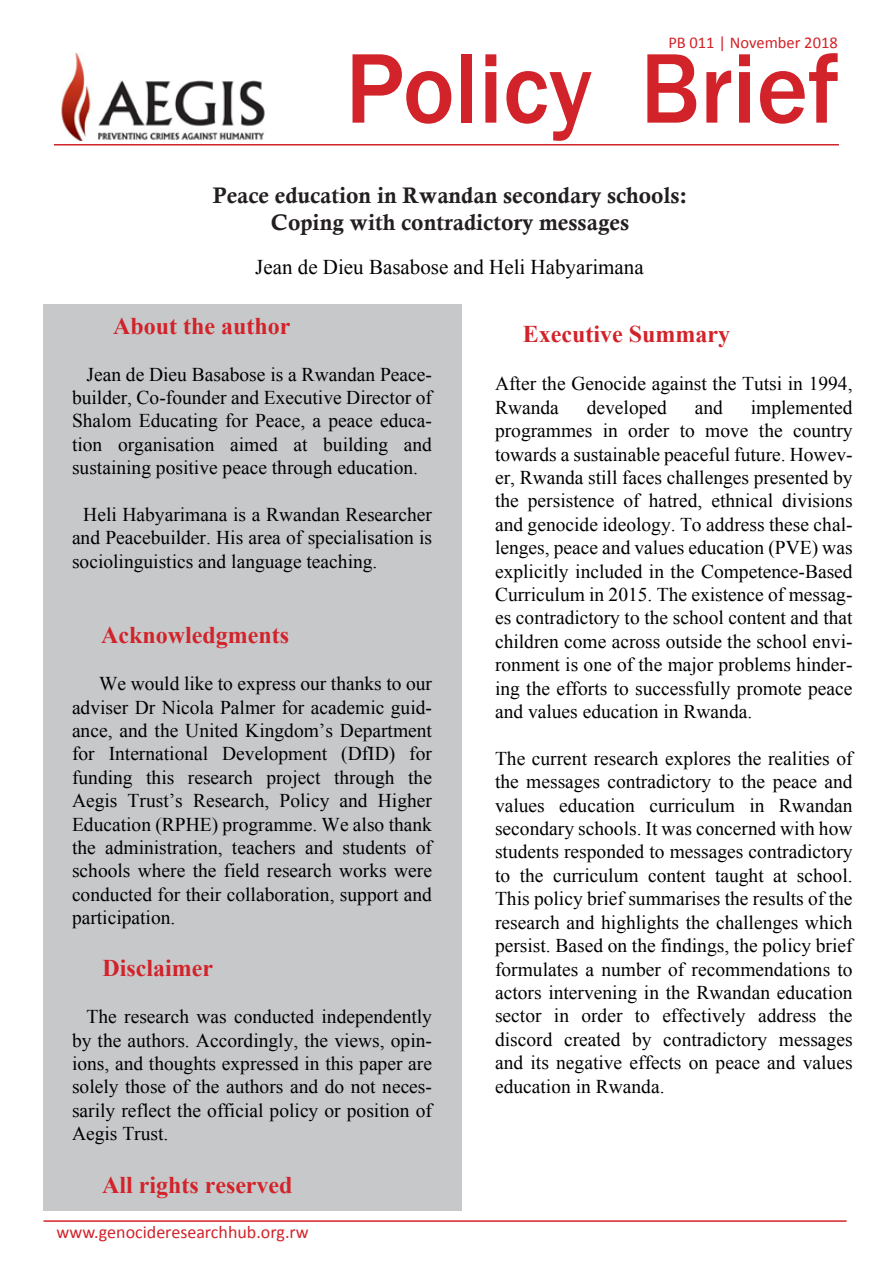
<style>
.page{position:relative;width:893px;height:1263px;background:#fff}
.page>*{position:absolute;margin:0;border:0;box-sizing:border-box;transform-origin:0 0}
.t1{font:500 102.45px "Franklin Gothic";color:#d2232a;scale:.96 1}
.t2{font:700 24px "Times New Roman";color:#d2232a}
.t3{font:22.5px/27px "Calis MT Bol";color:#231f20;text-align:center}
.t4{font:21px "Times New Roman";color:#000}
.t5{font:19.5px/23.4px "Times New Roman";color:#000;text-align:justify}
.t6{font:18px "Calibri";color:#d2232a}
.t7{font:16.5px "Calibri";color:#d2232a}
</style>
<div class="page">
<hr style="left:54px;top:144px;width:785px;height:2px;background:#d2232a">
<img style="left:61px;top:54px;width:204px;height:87px">
<hr style="left:44px;top:1220px;width:803px;height:2px;background:#d2232a">
<div style="left:44px;top:304px;width:418px;height:906px;background:#c7c8ca"></div>
<p class="t7" style="left:668px;top:32px;width:171px">PB 011 | November 2018</p>
<h1 class="t1" style="left:345px;top:25px;width:516px">Policy Brief</h1>
<p class="t3" style="left:213px;top:182px;width:476px">Peace education in Rwandan secondary schools:<br>Coping with contradictory messages</p>
<p class="t4" style="left:255px;top:252px;width:390px">Jean de Dieu Basabose and Heli Habyarimana</p>
<p class="t2" style="left:113px;top:309px;width:179px">About the author</p>
<p class="t5" style="left:72px;top:362px;width:362px;text-indent:14px">Jean de Dieu Basabose is a Rwandan Peace&shy;builder, Co-founder and Executive Director of Shalom Educating for Peace, a peace educa&shy;tion organisation aimed at building and sustaining positive peace through education.</p>
<p class="t5" style="left:72px;top:502px;width:362px;text-indent:11px">Heli Habyarimana is a Rwandan Researcher and Peacebuilder. His area of specialisation is sociolinguistics and language teaching.</p>
<p class="t2" style="left:101px;top:619px;width:189px">Acknowledgments</p>
<p class="t5" style="left:72px;top:672px;width:362px;text-indent:27px">We would like to express our thanks to our adviser Dr Nicola Palmer for academic guid&shy;ance, and the United Kingdom’s Department for International Development (DfID) for funding this research project through the Aegis Trust’s Research, Policy and Higher Education (RPHE) programme. We also thank the administration, teachers and students of schools where the field research works were conducted for their collaboration, support and participation.</p>
<p class="t2" style="left:102px;top:952px;width:112px">Disclaimer</p>
<p class="t5" style="left:72px;top:1005px;width:362px;text-indent:15px">The research was conducted independently by the authors. Accordingly, the views, opin&shy;ions, and thoughts expressed in this paper are solely those of the authors and do not neces&shy;sarily reflect the official policy or position of Aegis Trust.</p>
<p class="t2" style="left:102px;top:1168px;width:192px">All rights reserved</p>
<p class="t6" style="left:57px;top:1221px;width:254px">www.genocideresearchhub.org.rw</p>
<p class="t2" style="left:523px;top:317px;width:209px">Executive Summary</p>
<p class="t5" style="left:495px;top:372px;width:359px">After the Genocide against the Tutsi in 1994,<br>Rwanda</p>
<p class="t5" style="left:495px;top:395px;width:359px;text-indent:256px">implemented programmes in order to move the country towards a sustainable peaceful future. Howev&shy;er, Rwanda still faces challenges presented by the persistence of hatred, ethnical divisions and genocide ideology. To address these chal&shy;lenges, peace and values education (PVE) was explicitly included in the Competence-Based Curriculum in 2015. The existence of messag&shy;es contradictory to the school content and that children come across outside the school envi&shy;ronment is one of the major problems hinder&shy;ing the efforts to successfully promote peace and values education in Rwanda.</p>
<p class="t5" style="left:495px;top:746px;width:359px">The current research explores the realities of the messages contradictory to the peace and values education curriculum in Rwandan secondary schools. It was concerned with how students responded to messages contradictory to the curriculum content taught at school.<br>This policy brief summarises the results of the research and highlights the challenges which persist. Based on the findings, the policy brief formulates a number of recommendations to actors intervening in the Rwandan education sector in order to effectively address the discord created by contradictory messages and its negative effects on peace and values education in Rwanda.</p>
<p class="t5" style="left:587px;top:395px;width:82px">developed</p>
<p class="t5" style="left:695px;top:395px;width:30px">and</p>
</div>
